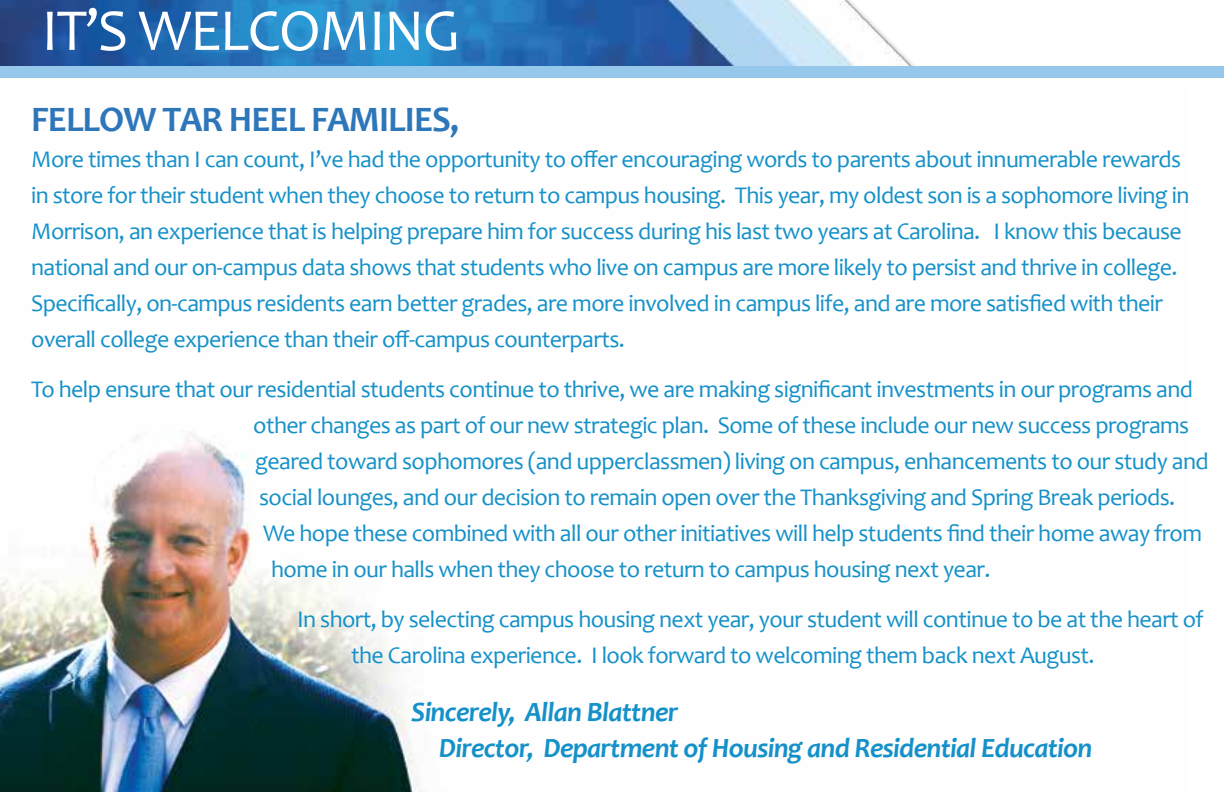
<style>
.page{position:relative;width:1224px;height:792px;background:#fff}
.page>*{position:absolute;margin:0;border:0;box-sizing:border-box;transform-origin:0 0}
.t1{font:60px "Candara";letter-spacing:-.025em;color:#fff}
.t2{font:700 36px "Candara";letter-spacing:-.025em;color:#2d76ba}
.t3{font:italic 700 28px/36px "Candara";letter-spacing:-.025em;color:#1591c9}
.t4{font:24px/36px "Candara";letter-spacing:-.025em;color:#1591c9}
</style>
<div class="page">
<img style="left:0;top:433px;width:422px;height:359px">
<img style="left:0;top:0;width:915px;height:66px">
<div style="left:0;top:66px;width:1224px;height:12px;background:#96c8ec"></div>
<h1 class="t1" style="left:42px;top:-7px;width:420px">IT’S WELCOMING</h1>
<h2 class="t2" style="left:31px;top:97px;width:429px">FELLOW TAR HEEL FAMILIES,</h2>
<p class="t4" style="left:31px;top:141px;width:1160px">More times than I can count, I’ve had the opportunity to offer encouraging words to parents about innumerable rewards in store for their student when they choose to return to campus housing. This year, my oldest son is a sophomore living in Morrison, an experience that is helping prepare him for success during his last two years at Carolina. I know this because national and our on-campus data shows that students who live on campus are more likely to persist and thrive in college.<br>Specifically, on-campus residents earn better grades, are more involved in campus life, and are more satisfied with their overall college experience than their off-campus counterparts.</p>
<p class="t4" style="left:31px;top:371px;width:1163px">To help ensure that our residential students continue to thrive, we are making significant investments in our programs and</p>
<p class="t4" style="left:253px;top:407px;width:938px">other changes as part of our new strategic plan. Some of these include our new success programs</p>
<p class="t4" style="left:255px;top:443px;width:955px">geared toward sophomores (and upperclassmen) living on campus, enhancements to our study and</p>
<p class="t4" style="left:259px;top:479px;width:918px">social lounges, and our decision to remain open over the Thanksgiving and Spring Break periods.</p>
<p class="t4" style="left:263px;top:515px;width:940px">We hope these combined with all our other initiatives will help students find their home away from</p>
<p class="t4" style="left:271px;top:551px;width:721px">home in our halls when they choose to return to campus housing next year.</p>
<p class="t4" style="left:351px;top:601px;width:854px;text-indent:-54px">In short, by selecting campus housing next year, your student will continue to be at the heart of the Carolina experience. I look forward to welcoming them back next August.</p>
<p class="t3" style="left:439px;top:694px;width:655px;text-indent:-28px">Sincerely, Allan Blattner<br>Director, Department of Housing and Residential Education</p>
</div>
